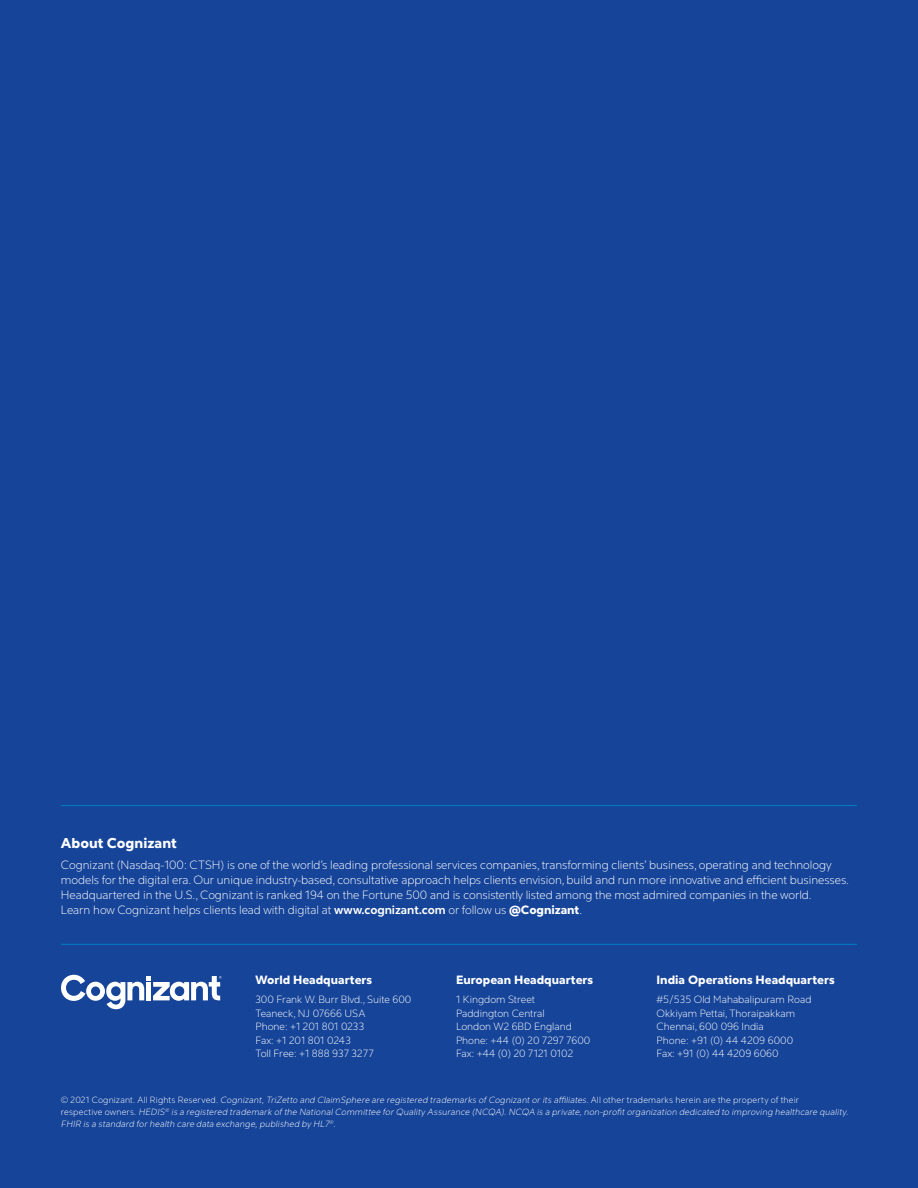
<style>
.page{position:relative;width:918px;height:1188px;background:#164499}
.page>*{position:absolute;margin:0;border:0;box-sizing:border-box;transform-origin:0 0}
.t1{font:800 14.25px "Cognizant Sans";color:#fff}
.t2{font:300 12px/15px "Cognizant Sans";letter-spacing:-.005em;color:#fff}
.t3{font:800 12px "Cognizant Sans";color:#fff}
.t4{font:300 10.5px/13.5px "Cognizant Sans";color:#fff}
.t5{font:italic 300 9px/12px "Cognizant Sans";color:#fff}
.s1{font-weight:700}
.s2{font-weight:800}
.s3{font-style:normal}
</style>
<div class="page">
<hr style="left:61px;top:805px;width:796px;height:1px;background:#007fc4">
<hr style="left:61px;top:944px;width:796px;height:1px;background:#007fc4">
<svg style="left:61px;top:975px;width:161px;height:34px"></svg>
<p class="t1" style="left:61px;top:833px;width:117px">About Cognizant</p>
<p class="t2" style="left:61px;top:857px;width:790px">Cognizant (Nasdaq-100: CTSH) is one of the world’s leading professional services companies, transforming clients’ business, operating and technology models for the digital era. Our unique industry-based, consultative approach helps clients envision, build and run more innovative and efficient businesses.<br>Headquartered in the U.S., Cognizant is ranked 194 on the Fortune 500 and is consistently listed among the most admired companies in the world.<br>Learn how Cognizant helps clients lead with digital at <span class="s1">www.cognizant.com</span> or follow us <span class="s2">@Cognizant</span>.</p>
<p class="t3" style="left:255px;top:971px;width:118px">World Headquarters</p>
<p class="t4" style="left:255px;top:993px;width:158px">300 Frank W. Burr Blvd., Suite 600<br>Teaneck, NJ 07666 USA<br>Phone: +1 201 801 0233<br>Fax: +1 201 801 0243<br>Toll Free: +1 888 937 3277</p>
<p class="t3" style="left:456px;top:971px;width:139px">European Headquarters</p>
<p class="t4" style="left:456px;top:993px;width:136px">1 Kingdom Street<br>Paddington Central<br>London W2 6BD England<br>Phone: +44 (0) 20 7297 7600<br>Fax: +44 (0) 20 7121 0102</p>
<p class="t3" style="left:657px;top:971px;width:180px">India Operations Headquarters</p>
<p class="t4" style="left:657px;top:993px;width:156px">#5/535 Old Mahabalipuram Road<br>Okkiyam Pettai, Thoraipakkam<br>Chennai, 600 096 India<br>Phone: +91 (0) 44 4209 6000<br>Fax: +91 (0) 44 4209 6060</p>
<p class="t5" style="left:61px;top:1094px;width:791px"><span class="s3">© 2 02 1 Co g n i za nt . A l l R i g hts R e s e rve d .</span> Cognizant,TriZetto and ClaimSphere are registered trademarks ofCognizantorits affiliates.<span class="s3">A l l ot h e r t ra d e m a r ks h e re i n a re t h e p ro p e rty of t h e i r<br>r e s p e c t i v e o w n e r s .</span> HEDIS<sup>®</sup> is a registered trademark ofthe NationalCommittee forQuality Assurance (NCQA).NCQA is a private,non-profitorganization dedicated to improving healthcare quality.<br>FHIR is a standard forhealth care data exchange,published by HL7<sup>®</sup>.</p>
</div>
